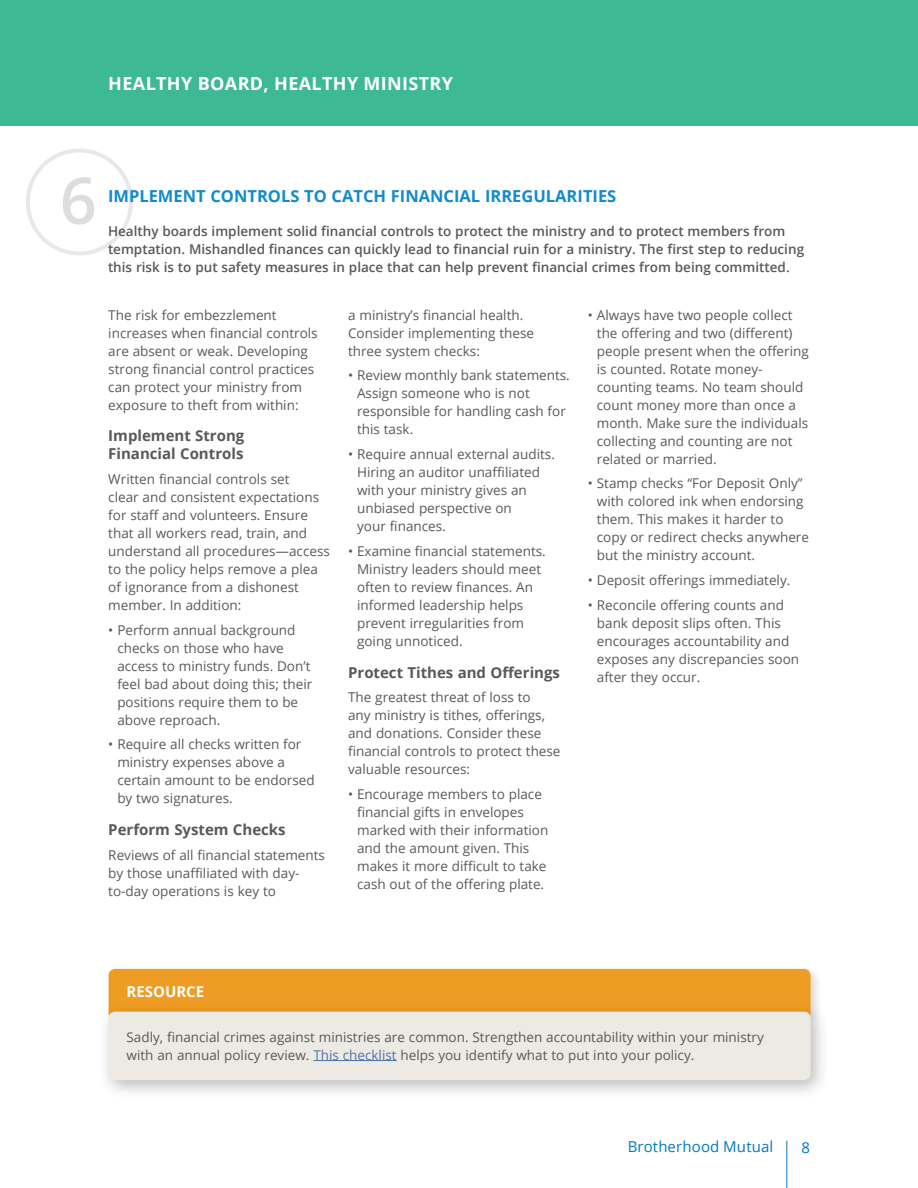
<style>
.page{position:relative;width:918px;height:1188px;background:#fff}
.page>*{position:absolute;margin:0;border:0;box-sizing:border-box;transform-origin:0 0}
.t1{font:600 64.5px "Open Sans";color:#dcddde}
.t2{font:700 18px "Open Sans";letter-spacing:.02em;color:#fff}
.t3{font:700 16.5px "Open Sans";color:#128acb}
.t4{font:700 15px/18px "Open Sans";color:#58595b}
.t5{font:15px "Open Sans";letter-spacing:.005em;color:#0079c1}
.t6{font:700 15px "Open Sans";color:#fff}
.t7{font:13.5px/18px "Open Sans";color:#58595b}
.t8{font:600 13.5px/18px "Open Sans";color:#58595b}
.s1{color:#4f73ad}
</style>
<div class="page">
<hr style="left:786px;top:1141px;width:1px;height:47px;background:#0079c1">
<div style="left:0;top:0;width:918px;height:126px;background:#3dba93"></div>
<div style="left:26px;top:148px;width:107px;height:107px;border:4px solid #dcddde;border-radius:50%"></div>
<div style="left:106px;top:967px;width:717px;height:60px;background:#231f20;opacity:.15"></div>
<div style="left:109px;top:969px;width:702px;height:33px;background:#ee9c23"></div>
<div style="left:98px;top:1002px;width:731px;height:98px;background:#231f20;opacity:.3"></div>
<div style="left:109px;top:1012px;width:702px;height:68px;background:#edeae4;border-radius:7px"></div>
<hr style="left:313px;top:1060px;width:84px;height:1px;background:#4f73ad">
<h2 class="t2" style="left:108px;top:71px;width:346px">HEALTHY BOARD, HEALTHY MINISTRY</h2>
<h1 class="t1" style="left:60px;top:156px;width:38px">6</h1>
<p class="t3" style="left:108px;top:184px;width:510px">IMPLEMENT CONTROLS TO CATCH FINANCIAL IRREGULARITIES</p>
<p class="t8" style="left:108px;top:222px;width:698px">Healthy boards implement solid financial controls to protect the ministry and to protect members from temptation. Mishandled finances can quickly lead to financial ruin for a ministry. The first step to reducing this risk is to put safety measures in place that can help prevent financial crimes from being committed.</p>
<p class="t7" style="left:108px;top:306px;width:211px">The risk for embezzlement increases when financial controls are absent or weak. Developing strong financial control practices can protect your ministry from exposure to theft from within:</p>
<p class="t4" style="left:108px;top:426px;width:138px">Implement Strong<br>Financial Controls</p>
<p class="t7" style="left:108px;top:470px;width:223px">Written financial controls set<br>clear and consistent expectations for staff and volunteers. Ensure that all workers read, train, and understand all procedures—access to the policy helps remove a plea of ignorance from a dishonest member. In addition:</p>
<p class="t7" style="left:117px;top:620px;width:197px;text-indent:-9px">• Perform annual background checks on those who have access to ministry funds. Don’t feel bad about doing this; their positions require them to be above reproach.</p>
<p class="t7" style="left:117px;top:735px;width:199px;text-indent:-9px">• Require all checks written for ministry expenses above a certain amount to be endorsed by two signatures.</p>
<p class="t4" style="left:108px;top:820px;width:179px">Perform System Checks</p>
<p class="t7" style="left:108px;top:846px;width:218px">Reviews of all financial statements by those unaffiliated with day&shy;to-day operations is key to</p>
<p class="t7" style="left:348px;top:306px;width:188px">a ministry’s financial health.<br>Consider implementing these three system checks:</p>
<p class="t7" style="left:357px;top:366px;width:214px;text-indent:-9px">• Review monthly bank statements.<br>Assign someone who is not responsible for handling cash for this task.</p>
<p class="t7" style="left:357px;top:445px;width:199px;text-indent:-9px">• Require annual external audits.<br>Hiring an auditor unaffiliated with your ministry gives an unbiased perspective on<br>your finances.</p>
<p class="t7" style="left:357px;top:542px;width:190px;text-indent:-9px">• Examine financial statements.<br>Ministry leaders should meet often to review finances. An informed leadership helps prevent irregularities from going unnoticed.</p>
<p class="t4" style="left:348px;top:663px;width:213px">Protect Tithes and Offerings</p>
<p class="t7" style="left:348px;top:688px;width:214px">The greatest threat of loss to<br>any ministry is tithes, offerings, and donations. Consider these financial controls to protect these valuable resources:</p>
<p class="t7" style="left:357px;top:785px;width:193px;text-indent:-9px">• Encourage members to place financial gifts in envelopes marked with their information and the amount given. This makes it more difficult to take cash out of the offering plate.</p>
<p class="t7" style="left:597px;top:305px;width:213px;text-indent:-9px">• Always have two people collect the offering and two (different) people present when the offering is counted. Rotate money&shy;counting teams. No team should count money more than once a month. Make sure the individuals collecting and counting are not related or married.</p>
<p class="t7" style="left:597px;top:474px;width:214px;text-indent:-9px">• Stamp checks “For Deposit Only” with colored ink when endorsing them. This makes it harder to copy or redirect checks anywhere but the ministry account.</p>
<p class="t7" style="left:588px;top:571px;width:204px">• Deposit offerings immediately.</p>
<p class="t7" style="left:597px;top:596px;width:204px;text-indent:-9px">• Reconcile offering counts and bank deposit slips often. This encourages accountability and exposes any discrepancies soon after they occur.</p>
<p class="t6" style="left:127px;top:980px;width:79px">RESOURCE</p>
<p class="t7" style="left:127px;top:1027px;width:639px">Sadly, financial crimes against ministries are common. Strengthen accountability within your ministry with an annual policy review. <span class="s1">This checklist</span> helps you identify what to put into your policy.</p>
<p class="t5" style="left:628px;top:1137px;width:147px">Brotherhood Mutual</p>
<p class="t5" style="left:801px;top:1137px;width:10px">8</p>
</div>
